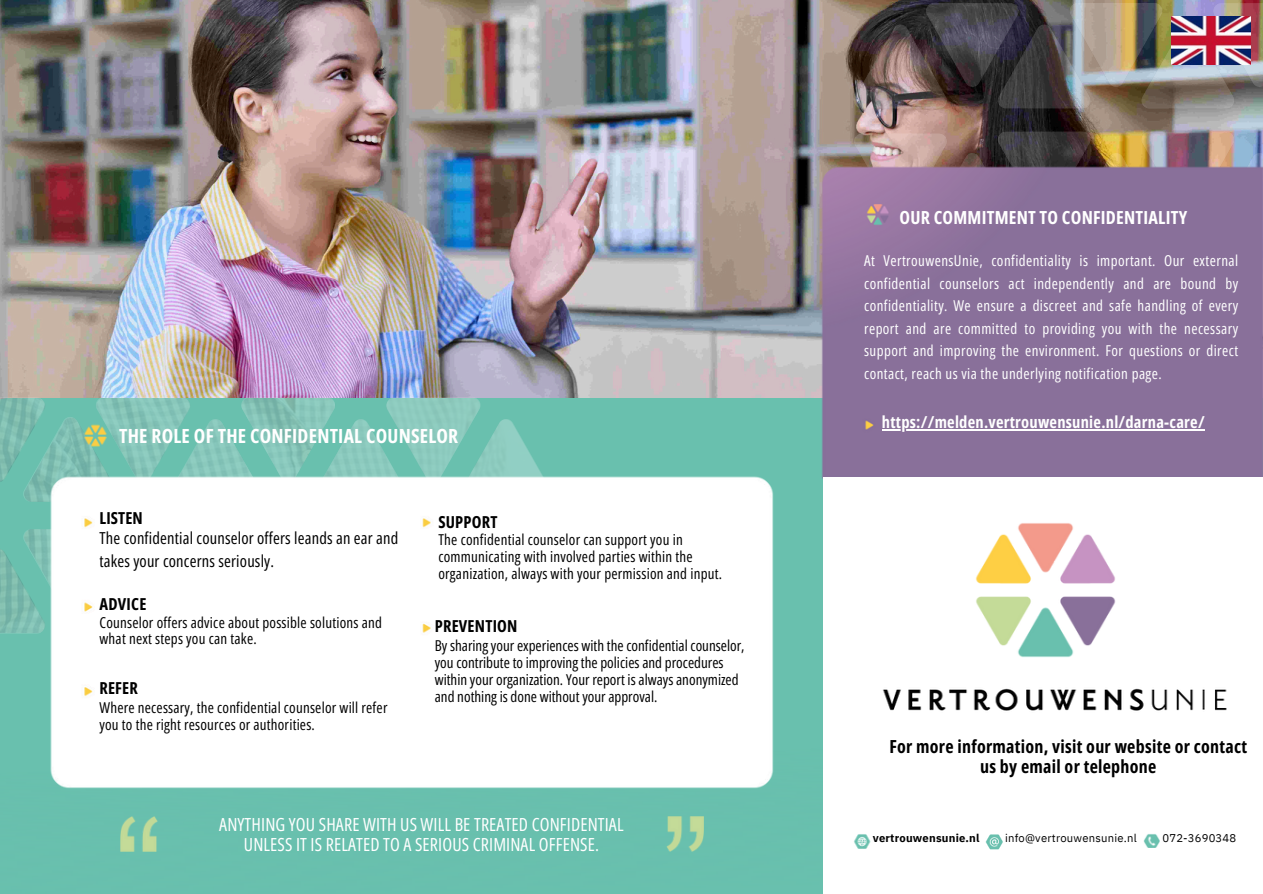
<style>
.page{position:relative;width:1263px;height:894px;background:#fff}
.page>*{position:absolute;margin:0;border:0;box-sizing:border-box;transform-origin:0 0}
.t1{font:700 19.5px "Open Sans Condensed";letter-spacing:.01em;color:#fff}
.t2{font:18px/20.2px "Open Sans Condensed";letter-spacing:.01em;color:#fff;text-align:center}
.t3{font:700 18px/20.2px "Open Sans Condensed";letter-spacing:.015em;color:#000;text-align:center}
.t4{font:700 18px "Open Sans Condensed";letter-spacing:.015em;color:#fff}
.t5{font:16.5px/22.5px "Open Sans Condensed";letter-spacing:.01em;color:#000}
.t6{font:700 16.5px "Open Sans Condensed";letter-spacing:.015em;color:#fff}
.t7{font:700 16.5px "Open Sans Condensed";letter-spacing:.015em;color:#000}
.t8{font:15px/16.8px "Open Sans Condensed";letter-spacing:.015em;color:#000}
.t9{font:15px/22.5px "Open Sans Condensed";letter-spacing:.03em;color:#fff;text-align:justify}
.t10{font:11.25px "IBM Plex Sans";letter-spacing:.02em;color:#000}
.t11{font:700 11.25px "IBM Plex Sans";letter-spacing:.015em;color:#000}
</style>
<div class="page">
<img style="left:0;top:0;width:1263px;height:398px">
<div style="left:0;top:398px;width:823px;height:349px;background:#69c0ae"></div>
<div style="left:0;top:747px;width:823px;height:146px;background:#69bfae"></div>
<img style="left:0;top:398px;width:552px;height:235px">
<img style="left:854px;top:3px;width:409px;height:156px">
<img style="left:76px;top:417px;width:38px;height:36px">
<img style="left:120px;top:816px;width:37px;height:35px">
<img style="left:44px;top:469px;width:736px;height:326px">
<img style="left:666px;top:816px;width:37px;height:35px">
<img style="left:814px;top:159px;width:449px;height:327px">
<div style="left:824px;top:477px;width:439px;height:416px;background:#fff"></div>
<img style="left:1143px;top:834px;width:17px;height:13px">
<img style="left:986px;top:834px;width:16px;height:15px">
<img style="left:854px;top:834px;width:17px;height:15px">
<img style="left:882px;top:688px;width:345px;height:23px">
<img style="left:975px;top:523px;width:141px;height:135px">
<img style="left:1171px;top:17px;width:79px;height:47px">
<hr style="left:882px;top:429px;width:323px;height:1px;background:#fff">
<h6 class="t1" style="left:119px;top:422px;width:341px">THE ROLE OF THE CONFIDENTIAL COUNSELOR</h6>
<h1 class="t7" style="left:100px;top:506px;width:45px">LISTEN</h1>
<h4 class="t5" style="left:100px;top:526px;width:300px">The confidential counselor offers leands an ear and takes your concerns seriously.</h4>
<h6 class="t7" style="left:100px;top:591px;width:48px">ADVICE</h6>
<h6 class="t8" style="left:100px;top:613px;width:284px">Counselor offers advice about possible solutions and what next steps you can take.</h6>
<h6 class="t7" style="left:100px;top:676px;width:40px">REFER</h6>
<p class="t8" style="left:100px;top:698px;width:289px">Where necessary, the confidential counselor will refer you to the right resources or authorities.</p>
<p class="t7" style="left:438px;top:510px;width:61px">SUPPORT</p>
<p class="t8" style="left:438px;top:531px;width:285px">The confidential counselor can support you in communicating with involved parties within the organization, always with your permission and input.</p>
<p class="t7" style="left:435px;top:614px;width:84px">PREVENTION</p>
<p class="t8" style="left:435px;top:636px;width:311px">By sharing your experiences with the confidential counselor, you contribute to improving the policies and procedures within your organization. Your report is always anonymized and nothing is done without your approval.</p>
<h6 class="t2" style="left:219px;top:813px;width:406px">ANYTHING YOU SHARE WITH US WILL BE TREATED CONFIDENTIAL<br>UNLESS IT IS RELATED TO A SERIOUS CRIMINAL OFFENSE.</h6>
<h6 class="t4" style="left:899px;top:204px;width:289px">OUR COMMITMENT TO CONFIDENTIALITY</h6>
<p class="t9" style="left:864px;top:249px;width:376px">At VertrouwensUnie, confidentiality is important. Our external confidential counselors act independently and are bound by confidentiality. We ensure a discreet and safe handling of every report and are committed to providing you with the necessary support and improving the environment. For questions or direct contact, reach us via the underlying notification page.</p>
<p class="t6" style="left:882px;top:410px;width:324px">https://melden.vertrouwensunie.nl/darna-care/</p>
<h4 class="t3" style="left:889px;top:735px;width:359px">For more information, visit our website or contact us by email or telephone</h4>
<h1 class="t11" style="left:873px;top:830px;width:108px">vertrouwensunie.nl</h1>
<p class="t10" style="left:1005px;top:830px;width:133px">info@vertrouwensunie.nl</p>
<h4 class="t10" style="left:1162px;top:830px;width:75px">072-3690348</h4>
</div>
